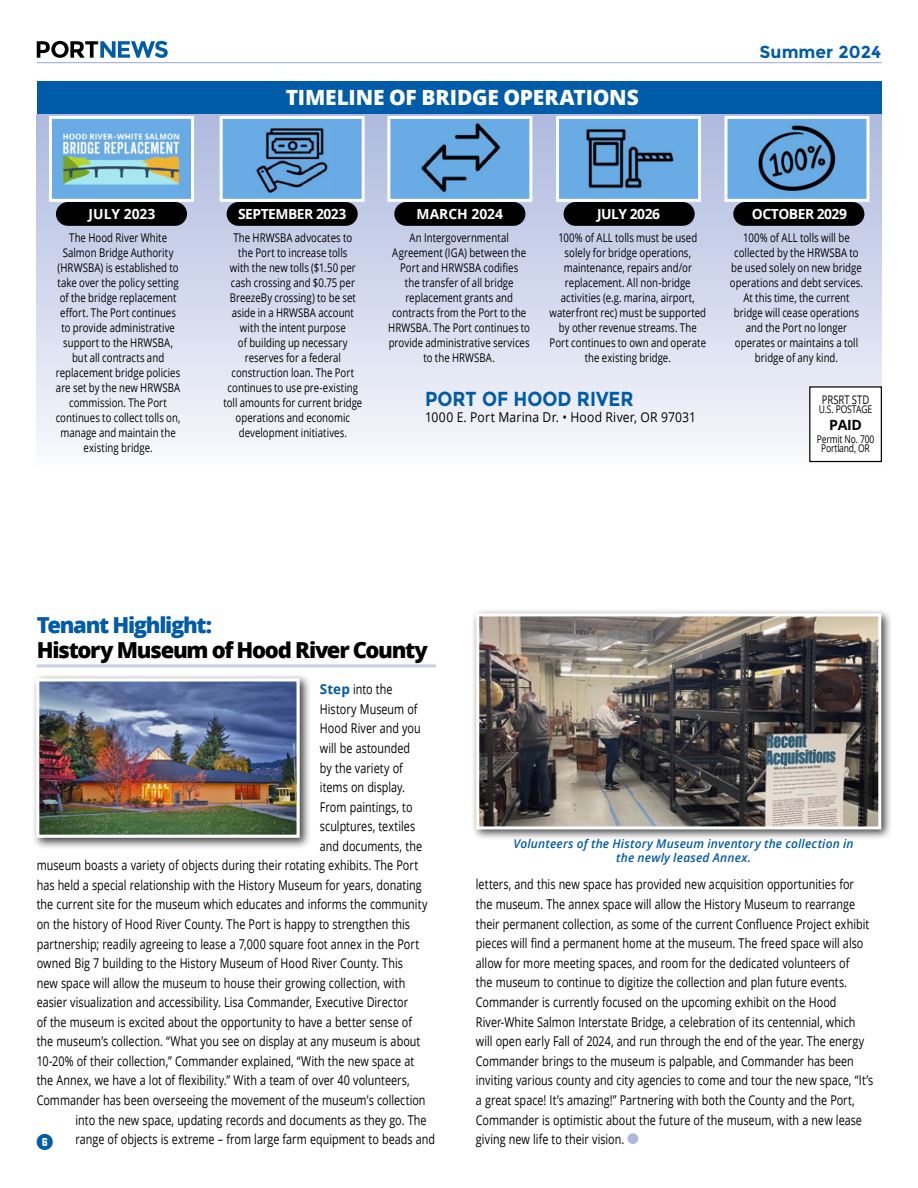
<style>
.page{position:relative;width:918px;height:1188px;background:#fff}
.page>*{position:absolute;margin:0;border:0;box-sizing:border-box;transform-origin:0 0}
.t1{font:800 22.05px "Open Sans";letter-spacing:-.06em;color:#000}
.t2{font:800 22.05px "Open Sans";letter-spacing:-.06em;color:#005ba8}
.t3{font:800 21px "Open Sans";letter-spacing:-.01em;color:#fff}
.t4{font:700 20.25px "Montserrat";color:#005ba8;scale:.9 1}
.t5{font:20.1px "Numbers Style Two Circle Negative";color:#005ba8}
.t6{font:700 17.25px "Montserrat";color:#005ba8}
.t7{font:700 14.1px "Open Sans";color:#000}
.t8{font:700 13.8px "Open Sans";letter-spacing:-.035em;color:#fff}
.t9{font:700 13.8px "Open Sans";color:#fff}
.t10{font:13.5px/19.6px "Open Sans";color:#000;scale:.8 1}
.t11{font:13.5px "Open Sans";color:#000;scale:.9 1}
.t12{font:12px/15px "Open Sans";letter-spacing:.005em;color:#000;text-align:center;scale:.8 1}
.t13{font:italic 600 12px/14.4px "Open Sans";letter-spacing:.015em;color:#005ba8;text-align:center}
.t14{font:11.85px "Open Sans";letter-spacing:.005em;color:#000;scale:.8 1}
.t15{font:10.65px/9.6px "Open Sans";letter-spacing:-.02em;color:#000;text-align:center;scale:.8 1}
.s1{font-weight:700;color:#005ba8}
</style>
<div class="page">
<div style="left:37px;top:114px;width:844px;height:358px;background:linear-gradient(to bottom,#acb9de,#fafafd)"></div>
<div style="left:810px;top:387px;width:71px;height:75px;background:#fff"></div>
<div style="left:809px;top:386px;width:73px;height:76px;border:1px solid #000"></div>
<hr style="left:37px;top:62px;width:845px;height:1px;background:#96a8d5">
<svg style="left:37px;top:41px;width:131px;height:17px"></svg>
<div style="left:37px;top:81px;width:845px;height:33px;background:#005ba8"></div>
<div style="left:51px;top:117px;width:142px;height:83px;background:#69abe4"></div>
<div style="left:49px;top:116px;width:145px;height:86px;border:3px solid #fff"></div>
<div style="left:221px;top:117px;width:142px;height:83px;background:#69abe4"></div>
<div style="left:220px;top:116px;width:145px;height:86px;border:3px solid #fff"></div>
<div style="left:389px;top:117px;width:142px;height:83px;background:#69abe4"></div>
<div style="left:387px;top:116px;width:145px;height:86px;border:3px solid #fff"></div>
<div style="left:558px;top:117px;width:142px;height:83px;background:#69abe4"></div>
<div style="left:556px;top:116px;width:145px;height:86px;border:3px solid #fff"></div>
<div style="left:726px;top:117px;width:142px;height:83px;background:#69abe4"></div>
<div style="left:724px;top:116px;width:146px;height:86px;border:3px solid #fff"></div>
<img style="left:62px;top:133px;width:118px;height:52px">
<div style="left:56px;top:202px;width:131px;height:24px;background:#000;border-radius:12px"></div>
<div style="left:227px;top:202px;width:131px;height:24px;background:#000;border-radius:12px"></div>
<div style="left:394px;top:202px;width:131px;height:24px;background:#000;border-radius:12px"></div>
<div style="left:564px;top:202px;width:131px;height:24px;background:#000;border-radius:12px"></div>
<div style="left:733px;top:202px;width:131px;height:24px;background:#000;border-radius:12px"></div>
<img style="left:758px;top:125px;width:78px;height:66px">
<img style="left:586px;top:129px;width:88px;height:60px">
<img style="left:421px;top:123px;width:79px;height:70px">
<img style="left:256px;top:128px;width:72px;height:65px">
<div style="left:627px;top:1133px;width:11px;height:11px;background:#adbade;border-radius:50%"></div>
<div style="left:31px;top:673px;width:281px;height:177px;background:#000;opacity:.75"></div>
<img style="left:40px;top:682px;width:256px;height:152px">
<div style="left:36px;top:678px;width:264px;height:160px;border:3px solid #fff"></div>
<div style="left:471px;top:608px;width:422px;height:233px;background:#000;opacity:.75"></div>
<img style="left:480px;top:617px;width:397px;height:208px">
<div style="left:476px;top:613px;width:405px;height:216px;border:3px solid #fff"></div>
<hr style="left:37px;top:664px;width:399px;height:3px;background:#c6cee8">
<h2 class="t3" style="left:286px;top:86px;width:355px">TIMELINE OF BRIDGE OPERATIONS</h2>
<p class="t6" style="left:760px;top:42px;width:123px">Summer 2024</p>
<p class="t9" style="left:89px;top:206px;width:68px">JULY 2023</p>
<p class="t8" style="left:238px;top:206px;width:110px">SEPTEMBER 2023</p>
<p class="t9" style="left:417px;top:206px;width:88px">MARCH 2024</p>
<p class="t8" style="left:597px;top:206px;width:64px">JULY 2026</p>
<p class="t8" style="left:752px;top:206px;width:97px">OCTOBER 2029</p>
<p class="t12" style="left:56px;top:230px;width:158px">The Hood River White<br>Salmon Bridge Authority (HRWSBA) is established to take over the policy setting of the bridge replacement effort. The Port continues to provide administrative support to the HRWSBA, but all contracts and replacement bridge policies are set by the new HRWSBA commission. The Port continues to collect tolls on, manage and maintain the existing bridge.</p>
<p class="t12" style="left:223px;top:230px;width:175px">The HRWSBA advocates to<br>the Port to increase tolls<br>with the new tolls ($1.50 per cash crossing and $0.75 per<br>BreezeBy crossing) to be set aside in a HRWSBA account with the intent purpose<br>of building up necessary reserves for a federal construction loan. The Port continues to use pre-existing toll amounts for current bridge operations and economic development initiatives.</p>
<p class="t12" style="left:388px;top:230px;width:179px">An Intergovernmental<br>Agreement (IGA) between the<br>Port and HRWSBA codifies<br>the transfer of all bridge replacement grants and contracts from the Port to the<br>HRWSBA. The Port continues to provide administrative services to the HRWSBA.</p>
<p class="t12" style="left:550px;top:230px;width:197px">100% of ALL tolls must be used solely for bridge operations, maintenance, repairs and/or replacement. All non-bridge activities (e.g. marina, airport, waterfront rec) must be supported by other revenue streams. The<br>Port continues to own and operate the existing bridge.</p>
<p class="t12" style="left:730px;top:230px;width:168px">100% of ALL tolls will be collected by the HRWSBA to be used solely on new bridge operations and debt services.<br>At this time, the current bridge will cease operations and the Port no longer operates or maintains a toll bridge of any kind.</p>
<h3 class="t4" style="left:425px;top:387px;width:233px">PORT OF HOOD RIVER</h3>
<p class="t11" style="left:425px;top:408px;width:303px">1000 E. Port Marina Dr. • Hood River, OR 97031</p>
<p class="t14" style="left:822px;top:391px;width:61px">PRSRT STD</p>
<p class="t15" style="left:819px;top:404px;width:68px">U.S. POSTAGE</p>
<p class="t7" style="left:829px;top:417px;width:34px">PAID</p>
<p class="t15" style="left:817px;top:434px;width:73px">Permit No. 700<br>Portland, OR</p>
<h1 class="t2" style="left:37px;top:612px;width:177px">Tenant Highlight:</h1>
<h1 class="t1" style="left:37px;top:637px;width:393px">History Museum of Hood River County</h1>
<p class="t10" style="left:320px;top:679px;width:92px"><span class="s1">Step</span> into the</p>
<p class="t10" style="left:320px;top:699px;width:124px">History Museum of</p>
<p class="t10" style="left:320px;top:718px;width:128px">Hood River and you</p>
<p class="t10" style="left:320px;top:738px;width:114px">will be astounded</p>
<p class="t10" style="left:320px;top:757px;width:105px">by the variety of</p>
<p class="t10" style="left:320px;top:777px;width:108px">items on display.</p>
<p class="t10" style="left:320px;top:797px;width:117px">From paintings, to</p>
<p class="t10" style="left:320px;top:816px;width:121px">sculptures, textiles</p>
<p class="t10" style="left:320px;top:836px;width:129px">and documents, the</p>
<p class="t10" style="left:37px;top:855px;width:478px">museum boasts a variety of objects during their rotating exhibits. The Port</p>
<p class="t10" style="left:37px;top:875px;width:483px">has held a special relationship with the History Museum for years, donating</p>
<p class="t10" style="left:37px;top:894px;width:490px">the current site for the museum which educates and informs the community</p>
<p class="t10" style="left:37px;top:914px;width:468px">on the history of Hood River County. The Port is happy to strengthen this</p>
<p class="t10" style="left:37px;top:933px;width:480px">partnership; readily agreeing to lease a 7,000 square foot annex in the Port</p>
<p class="t10" style="left:37px;top:953px;width:459px">owned Big 7 building to the History Museum of Hood River County. This</p>
<p class="t10" style="left:37px;top:973px;width:462px">new space will allow the museum to house their growing collection, with</p>
<p class="t10" style="left:37px;top:992px;width:466px">easier visualization and accessibility. Lisa Commander, Executive Director</p>
<p class="t10" style="left:37px;top:1012px;width:471px">of the museum is excited about the opportunity to have a better sense of</p>
<p class="t10" style="left:37px;top:1031px;width:481px">the museum’s collection. “What you see on display at any museum is about</p>
<p class="t10" style="left:37px;top:1051px;width:473px">10-20% of their collection,” Commander explained, “With the new space at</p>
<p class="t10" style="left:37px;top:1070px;width:468px">the Annex, we have a lot of flexibility.” With a team of over 40 volunteers,</p>
<p class="t10" style="left:37px;top:1090px;width:488px">Commander has been overseeing the movement of the museum’s collection</p>
<p class="t10" style="left:76px;top:1110px;width:440px">into the new space, updating records and documents as they go. The</p>
<p class="t10" style="left:76px;top:1129px;width:451px">range of objects is extreme – from large farm equipment to beads and</p>
<h3 class="t5" style="left:35px;top:1132px;width:22px">6</h3>
<p class="t13" style="left:514px;top:836px;width:342px">Volunteers of the History Museum inventory the collection in the newly leased Annex.</p>
<p class="t10" style="left:476px;top:874px;width:498px">letters, and this new space has provided new acquisition opportunities for the museum. The annex space will allow the History Museum to rearrange their permanent collection, as some of the current Confluence Project exhibit pieces will find a permanent home at the museum. The freed space will also allow for more meeting spaces, and room for the dedicated volunteers of<br>the museum to continue to digitize the collection and plan future events.<br>Commander is currently focused on the upcoming exhibit on the Hood River-White Salmon Interstate Bridge, a celebration of its centennial, which will open early Fall of 2024, and run through the end of the year. The energy Commander brings to the museum is palpable, and Commander has been inviting various county and city agencies to come and tour the new space, “It’s a great space! It’s amazing!” Partnering with both the County and the Port, Commander is optimistic about the future of the museum, with a new lease giving new life to their vision.</p>
</div>
